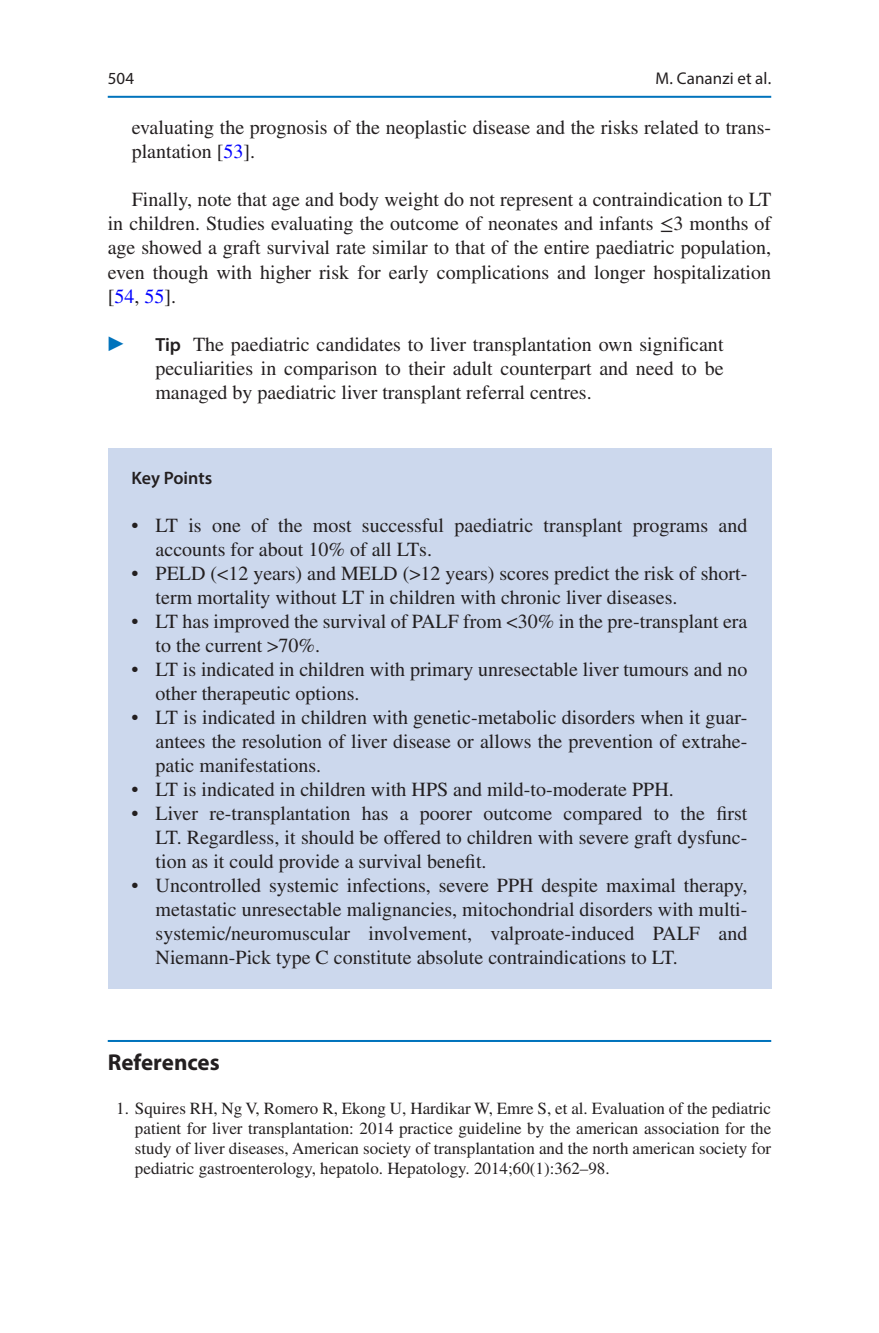
<style>
.page{position:relative;width:879px;height:1333px;background:#fff}
.page>*{position:absolute;margin:0;border:0;box-sizing:border-box;transform-origin:0 0}
.t1{font:700 23px "Myriad Pro";color:#231f20}
.t2{font:20px/24px "Times LT Std";color:#231f20}
.t3{font:600 18px "Myriad Pro";letter-spacing:-.005em;color:#231f20}
.t4{font:17px/20px "Times LT Std";color:#231f20;text-align:justify}
.t5{font:17px "Myriad Pro Regular 2";letter-spacing:.005em;color:#231f20}
.t6{font:17px "Myriad Pro";color:#231f20}
.s1{color:#00f}
.s2{font-family:"STIX General"}
.s3{font-family:"Myriad Pro";font-weight:600;font-size:19px}
</style>
<div class="page">
<hr style="left:108px;top:1039px;width:663px;height:2px;background:#0073bc">
<div style="left:108px;top:448px;width:663px;height:540px;background:#ccd8ed"></div>
<hr style="left:108px;top:96px;width:663px;height:2px;background:#0073bc">
<p class="t5" style="left:655px;top:68px;width:117px">M. Cananzi et al.</p>
<p class="t6" style="left:108px;top:68px;width:28px">504</p>
<p class="t2" style="left:132px;top:116px;width:641px">evaluating the prognosis of the neoplastic disease and the risks related to trans&shy;plantation [<span class="s1">53</span>].</p>
<p class="t2" style="left:108px;top:188px;width:665px;text-align:justify;text-indent:24px">Finally, note that age and body weight do not represent a contraindication to LT in children. Studies evaluating the outcome of neonates and infants <span class="s2">≤</span>3 months of age showed a graft survival rate similar to that of the entire paediatric population, even though with higher risk for early complications and longer hospitalization [<span class="s1">54</span>, <span class="s1">55</span>].</p>
<p class="t2" style="left:155px;top:332px;width:570px;text-align:justify"><span class="s3">Tip</span> The paediatric candidates to liver transplantation own significant peculiarities in comparison to their adult counterpart and need to be managed by paediatric liver transplant referral centres.</p>
<p class="t3" style="left:132px;top:466px;width:82px">Key Points</p>
<p class="t2" style="left:156px;top:513px;width:593px;text-indent:-24px">• LT is one of the most successful paediatric transplant programs and accounts for about 10% of all LTs.</p>
<p class="t2" style="left:156px;top:561px;width:593px;text-indent:-24px">• PELD (&lt;12 years) and MELD (&gt;12 years) scores predict the risk of short&shy;term mortality without LT in children with chronic liver diseases.</p>
<p class="t2" style="left:156px;top:609px;width:593px;text-indent:-24px">• LT has improved the survival of PALF from &lt;30% in the pre-transplant era to the current &gt;70%.</p>
<p class="t2" style="left:156px;top:657px;width:593px;text-indent:-24px">• LT is indicated in children with primary unresectable liver tumours and no other therapeutic options.</p>
<p class="t2" style="left:156px;top:705px;width:593px;text-align:justify;text-indent:-24px">• LT is indicated in children with genetic-metabolic disorders when it guar&shy;antees the resolution of liver disease or allows the prevention of extrahe&shy;patic manifestations.</p>
<p class="t2" style="left:132px;top:777px;width:544px">• LT is indicated in children with HPS and mild-to-moderate PPH.</p>
<p class="t2" style="left:156px;top:801px;width:593px;text-align:justify;text-indent:-24px">• Liver re-transplantation has a poorer outcome compared to the first LT. Regardless, it should be offered to children with severe graft dysfunc&shy;tion as it could provide a survival benefit.</p>
<p class="t2" style="left:156px;top:873px;width:593px;text-align:justify;text-indent:-24px">• Uncontrolled systemic infections, severe PPH despite maximal therapy, metastatic unresectable malignancies, mitochondrial disorders with multi&shy;systemic/neuromuscular involvement, valproate-induced PALF and Niemann-Pick type C constitute absolute contraindications to LT.</p>
<p class="t1" style="left:108px;top:1047px;width:113px">References</p>
<p class="t4" style="left:135px;top:1098px;width:638px;text-indent:-19px">1. Squires RH, Ng V, Romero R, Ekong U, Hardikar W, Emre S, et al. Evaluation of the pediatric patient for liver transplantation: 2014 practice guideline by the american association for the study of liver diseases, American society of transplantation and the north american society for pediatric gastroenterology, hepatolo. Hepatology. 2014;60(1):362–98.</p>
</div>
